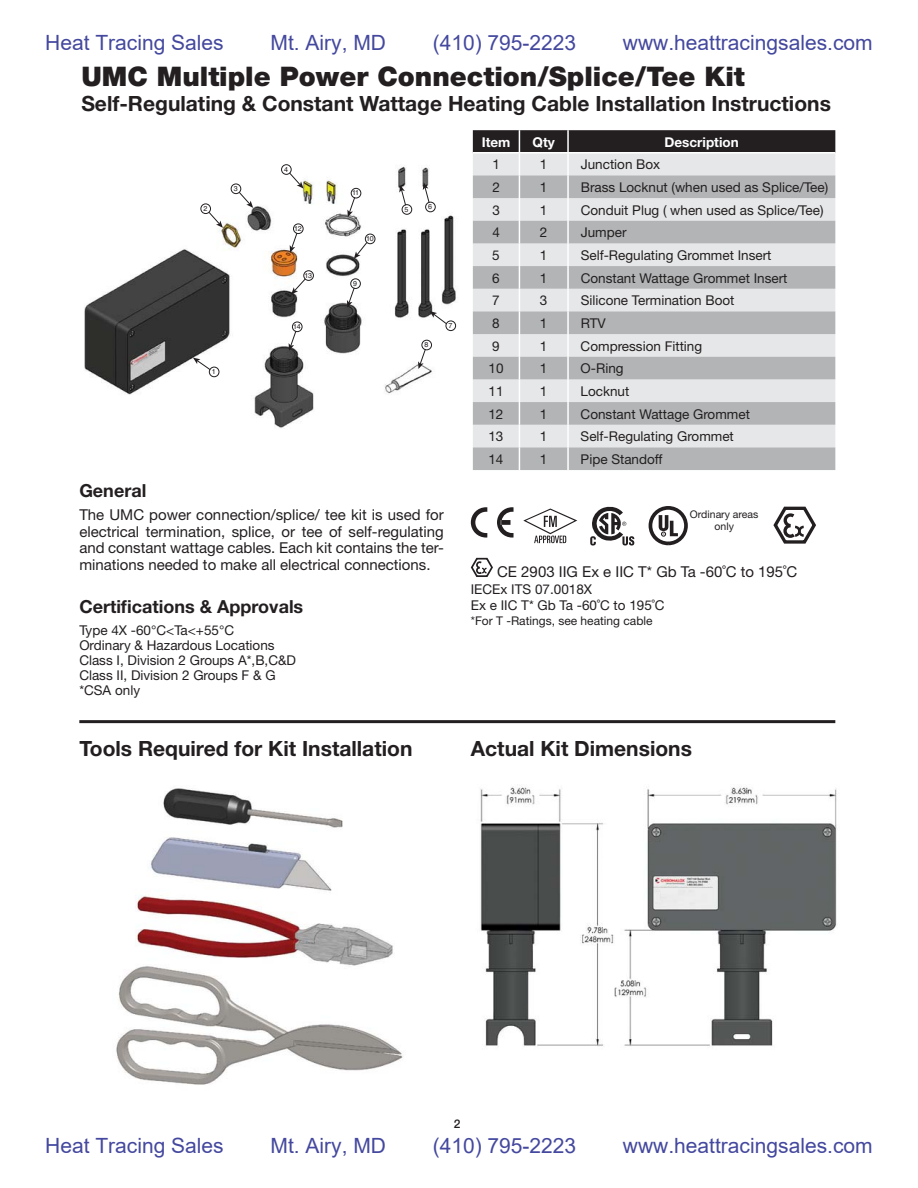
<style>
.page{position:relative;width:918px;height:1188px;background:#fff}
.page>*{position:absolute;margin:0;border:0;box-sizing:border-box;transform-origin:0 0}
.t1{font:900 27px "Helvetica Neue";color:#231f20}
.t2{font:21px "Arial";color:#44489e}
.t3{font:700 21px "Helvetica Neue";color:#231f20}
.t4{font:700 18px "Helvetica Neue";color:#231f20}
.t5{font:15px/16.5px "Helvetica Neue";color:#231f20;text-align:justify}
.t6{font:13.5px/15px "Helvetica Neue";color:#231f20}
.t7{font:700 13.5px "Helvetica Neue";color:#fff}
.t8{font:12px "Helvetica Neue";color:#231f20}
.t9{font:500 12px "Helvetica Neue";color:#231f20}
.t10{font:10.5px/12px "Helvetica Neue";color:#231f20;text-align:center}
.t11{font:7.2px "Helvetica";letter-spacing:-.05em;color:#231f20}
</style>
<div class="page">
<svg style="left:473px;top:130px;width:362px;height:340px;background:#c1c2c4"></svg>
<hr style="left:567px;top:447px;width:2px;height:23px;background:#fff">
<hr style="left:473px;top:152px;width:362px;height:2px;background:#fff">
<svg style="left:590px;top:506px;width:44px;height:40px"></svg>
<svg style="left:523px;top:509px;width:54px;height:34px"></svg>
<svg style="left:659px;top:515px;width:19px;height:21px"></svg>
<div style="left:649px;top:506px;width:39px;height:39px;border:4px solid #231f20;border-radius:50%"></div>
<svg style="left:471px;top:507px;width:16px;height:31px"></svg>
<svg style="left:497px;top:507px;width:17px;height:31px"></svg>
<svg style="left:773px;top:507px;width:43px;height:37px"></svg>
<svg style="left:471px;top:558px;width:22px;height:19px"></svg>
<img style="left:116px;top:788px;width:287px;height:297px">
<hr style="left:79px;top:720px;width:756px;height:3px;background:#231f20">
<img style="left:84px;top:165px;width:373px;height:263px">
<div style="left:201px;top:204px;width:10px;height:10px;border:1px solid #231f20;border-radius:50%"></div>
<svg style="left:208px;top:211px;width:15px;height:17px"></svg>
<div style="left:231px;top:184px;width:10px;height:10px;border:1px solid #231f20;border-radius:50%"></div>
<svg style="left:238px;top:191px;width:15px;height:17px"></svg>
<div style="left:281px;top:164px;width:11px;height:11px;border:1px solid #231f20;border-radius:50%"></div>
<svg style="left:289px;top:172px;width:15px;height:17px"></svg>
<div style="left:293px;top:224px;width:11px;height:10px;border:1px solid #231f20;border-radius:50%"></div>
<svg style="left:290px;top:232px;width:8px;height:21px"></svg>
<div style="left:351px;top:188px;width:10px;height:10px;border:1px solid #231f20;border-radius:50%"></div>
<svg style="left:347px;top:196px;width:9px;height:21px"></svg>
<div style="left:365px;top:234px;width:10px;height:10px;border:1px solid #231f20;border-radius:50%"></div>
<svg style="left:354px;top:241px;width:14px;height:18px"></svg>
<div style="left:350px;top:278px;width:11px;height:11px;border:1px solid #231f20;border-radius:50%"></div>
<svg style="left:347px;top:287px;width:8px;height:21px"></svg>
<div style="left:303px;top:270px;width:11px;height:11px;border:1px solid #231f20;border-radius:50%"></div>
<svg style="left:291px;top:278px;width:15px;height:16px"></svg>
<div style="left:292px;top:322px;width:10px;height:10px;border:1px solid #231f20;border-radius:50%"></div>
<svg style="left:289px;top:330px;width:8px;height:21px"></svg>
<div style="left:209px;top:367px;width:10px;height:10px;border:1px solid #231f20;border-radius:50%"></div>
<svg style="left:193px;top:358px;width:18px;height:13px"></svg>
<div style="left:422px;top:340px;width:10px;height:10px;border:1px solid #231f20;border-radius:50%"></div>
<svg style="left:418px;top:348px;width:8px;height:21px"></svg>
<div style="left:446px;top:321px;width:10px;height:10px;border:1px solid #231f20;border-radius:50%"></div>
<svg style="left:430px;top:311px;width:17px;height:14px"></svg>
<div style="left:402px;top:204px;width:10px;height:11px;border:1px solid #231f20;border-radius:50%"></div>
<svg style="left:399px;top:185px;width:7px;height:21px"></svg>
<div style="left:425px;top:202px;width:11px;height:10px;border:1px solid #231f20;border-radius:50%"></div>
<svg style="left:423px;top:182px;width:7px;height:22px"></svg>
<img style="left:480px;top:786px;width:357px;height:261px">
<h2 class="t2" style="left:45px;top:31px;width:180px">Heat Tracing Sales</h2>
<h2 class="t2" style="left:271px;top:31px;width:117px">Mt. Airy, MD</h2>
<h2 class="t2" style="left:433px;top:31px;width:145px">(410) 795-2223</h2>
<h2 class="t2" style="left:623px;top:31px;width:251px">www.heattracingsales.com</h2>
<h1 class="t1" style="left:81px;top:67px;width:665px">UMC Multiple Power Connection/Splice/Tee Kit</h1>
<h2 class="t3" style="left:81px;top:96px;width:751px">Self-Regulating &amp; Constant Wattage Heating Cable Installation Instructions</h2>
<p class="t11" style="left:204px;top:206px;width:5px">2</p>
<p class="t11" style="left:234px;top:186px;width:5px">3</p>
<p class="t11" style="left:212px;top:369px;width:5px">1</p>
<p class="t11" style="left:284px;top:167px;width:5px">4</p>
<p class="t11" style="left:294px;top:226px;width:9px">12</p>
<p class="t11" style="left:305px;top:273px;width:9px">13</p>
<p class="t11" style="left:293px;top:324px;width:9px">14</p>
<p class="t11" style="left:352px;top:190px;width:9px">11</p>
<p class="t11" style="left:366px;top:236px;width:9px">10</p>
<p class="t11" style="left:353px;top:281px;width:5px">9</p>
<p class="t11" style="left:405px;top:207px;width:5px">5</p>
<p class="t11" style="left:428px;top:204px;width:5px">6</p>
<p class="t11" style="left:424px;top:342px;width:5px">8</p>
<p class="t11" style="left:448px;top:323px;width:5px">7</p>
<h3 class="t4" style="left:79px;top:484px;width:68px">General</h3>
<p class="t5" style="left:79px;top:508px;width:366px">The UMC power connection/splice/ tee kit is used for electrical termination, splice, or tee of self-regulating and constant wattage cables. Each kit contains the ter&shy;minations needed to make all electrical connections.</p>
<h3 class="t4" style="left:79px;top:601px;width:225px">Certifications &amp; Approvals</h3>
<p class="t6" style="left:79px;top:624px;width:218px">Type 4X -60°C&lt;Ta&lt;+55°C<br>Ordinary &amp; Hazardous Locations<br>Class I, Division 2 Groups A*,B,C&amp;D<br>Class II, Division 2 Groups F &amp; G *CSA only</p>
<p class="t7" style="left:482px;top:137px;width:30px">Item</p>
<p class="t7" style="left:533px;top:137px;width:24px">Qty</p>
<p class="t7" style="left:665px;top:137px;width:76px">Description</p>
<p class="t6" style="left:492px;top:158px;width:9px">1</p>
<p class="t6" style="left:540px;top:158px;width:9px">1</p>
<p class="t6" style="left:581px;top:158px;width:81px">Junction Box</p>
<p class="t6" style="left:492px;top:181px;width:9px">2</p>
<p class="t6" style="left:540px;top:181px;width:9px">1</p>
<p class="t6" style="left:581px;top:181px;width:249px">Brass Locknut (when used as Splice/Tee)</p>
<p class="t6" style="left:492px;top:204px;width:9px">3</p>
<p class="t6" style="left:540px;top:204px;width:9px">1</p>
<p class="t6" style="left:581px;top:204px;width:244px">Conduit Plug ( when used as Splice/Tee)</p>
<p class="t6" style="left:492px;top:226px;width:9px">4</p>
<p class="t6" style="left:540px;top:226px;width:9px">2</p>
<p class="t6" style="left:581px;top:226px;width:47px">Jumper</p>
<p class="t6" style="left:492px;top:249px;width:9px">5</p>
<p class="t6" style="left:540px;top:249px;width:9px">1</p>
<p class="t6" style="left:581px;top:249px;width:192px">Self-Regulating Grommet Insert</p>
<p class="t6" style="left:492px;top:272px;width:9px">6</p>
<p class="t6" style="left:540px;top:272px;width:9px">1</p>
<p class="t6" style="left:581px;top:272px;width:208px">Constant Wattage Grommet Insert</p>
<p class="t6" style="left:492px;top:294px;width:9px">7</p>
<p class="t6" style="left:540px;top:294px;width:9px">3</p>
<p class="t6" style="left:581px;top:294px;width:155px">Silicone Termination Boot</p>
<p class="t6" style="left:492px;top:317px;width:9px">8</p>
<p class="t6" style="left:540px;top:317px;width:9px">1</p>
<p class="t6" style="left:581px;top:317px;width:27px">RTV</p>
<p class="t6" style="left:492px;top:340px;width:9px">9</p>
<p class="t6" style="left:540px;top:340px;width:9px">1</p>
<p class="t6" style="left:581px;top:340px;width:123px">Compression Fitting</p>
<p class="t6" style="left:489px;top:362px;width:17px">10</p>
<p class="t6" style="left:540px;top:362px;width:9px">1</p>
<p class="t6" style="left:581px;top:362px;width:45px">O-Ring</p>
<p class="t6" style="left:488px;top:385px;width:17px">11</p>
<p class="t6" style="left:540px;top:385px;width:9px">1</p>
<p class="t6" style="left:581px;top:385px;width:50px">Locknut</p>
<p class="t6" style="left:488px;top:408px;width:17px">12</p>
<p class="t6" style="left:540px;top:408px;width:9px">1</p>
<p class="t6" style="left:581px;top:408px;width:171px">Constant Wattage Grommet</p>
<p class="t6" style="left:488px;top:430px;width:17px">13</p>
<p class="t6" style="left:540px;top:430px;width:9px">1</p>
<p class="t6" style="left:581px;top:430px;width:155px">Self-Regulating Grommet</p>
<p class="t6" style="left:488px;top:453px;width:17px">14</p>
<p class="t6" style="left:540px;top:453px;width:9px">1</p>
<p class="t6" style="left:581px;top:453px;width:84px">Pipe Standoff</p>
<p class="t10" style="left:690px;top:510px;width:70px">Ordinary areas only</p>
<p class="t5" style="left:497px;top:565px;width:302px">CE 2903 IIG Ex e IIC T* Gb Ta -60˚C to 195˚C</p>
<p class="t6" style="left:471px;top:582px;width:195px;line-height:16.5px">IECEx ITS 07.0018X<br>Ex e IIC T* Gb Ta -60˚C to 195˚C</p>
<p class="t8" style="left:471px;top:616px;width:183px">*For T -Ratings, see heating cable</p>
<h2 class="t3" style="left:79px;top:741px;width:335px">Tools Required for Kit Installation</h2>
<h2 class="t3" style="left:471px;top:741px;width:223px">Actual Kit Dimensions</h2>
<p class="t9" style="left:454px;top:1119px;width:8px">2</p>
<h2 class="t2" style="left:45px;top:1134px;width:180px">Heat Tracing Sales</h2>
<h2 class="t2" style="left:271px;top:1134px;width:117px">Mt. Airy, MD</h2>
<h2 class="t2" style="left:433px;top:1134px;width:145px">(410) 795-2223</h2>
<h2 class="t2" style="left:623px;top:1134px;width:251px">www.heattracingsales.com</h2>
</div>
